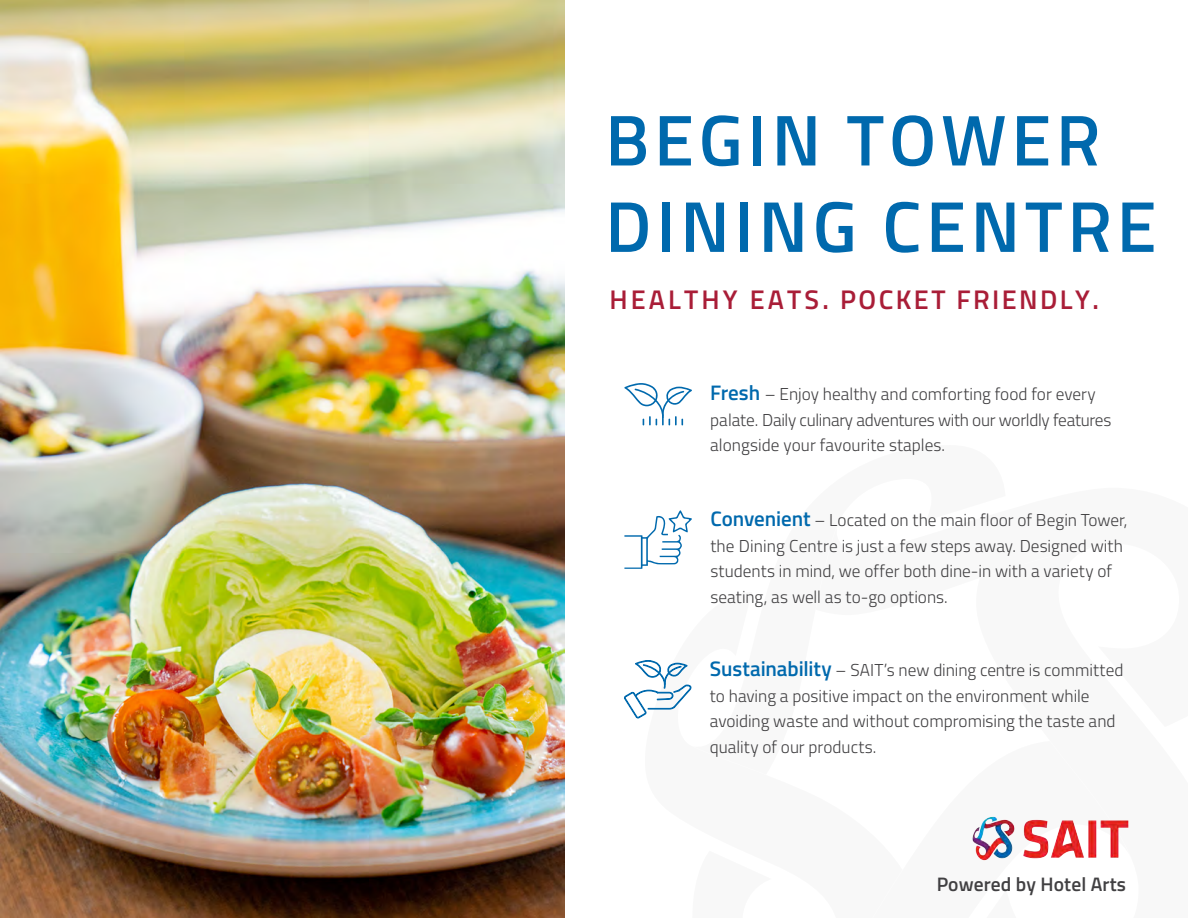
<style>
.page{position:relative;width:1188px;height:918px;background:#fff}
.page>*{position:absolute;margin:0;border:0;box-sizing:border-box;transform-origin:0 0}
.t1{font:600 72px/86.4px "Titillium Web";letter-spacing:.065em;color:#0069ad}
.t2{font:600 27px "Titillium Web";letter-spacing:.09em;color:#a91d37}
.t3{font:600 19.5px "Titillium Web";letter-spacing:.005em;color:#414042}
.t4{font:300 17.25px/25.5px "Titillium Web";color:#414042}
.s1{font-weight:600;font-size:21px;color:#0069ad}
</style>
<div class="page">
<svg style="left:624px;top:383px;width:68px;height:42px"></svg>
<svg style="left:624px;top:660px;width:68px;height:59px"></svg>
<svg style="left:624px;top:510px;width:68px;height:59px"></svg>
<img style="left:0;top:0;width:564px;height:918px">
<img style="left:972px;top:816px;width:157px;height:45px">
<h1 class="t1" style="left:605px;top:93px;width:553px">BEGIN TOWER<br>DINING CENTRE</h1>
<h2 class="t2" style="left:609px;top:279px;width:491px">HEALTHY EATS. POCKET FRIENDLY.</h2>
<p class="t4" style="left:710px;top:381px;width:403px"><span class="s1">Fresh</span> – Enjoy healthy and comforting food for every palate. Daily culinary adventures with our worldly features alongside your favourite staples.</p>
<p class="t4" style="left:710px;top:507px;width:419px"><span class="s1">Convenient</span> – Located on the main floor of Begin Tower, the Dining Centre is just a few steps away. Designed with students in mind, we offer both dine-in with a variety of seating, as well as to-go options.</p>
<p class="t4" style="left:710px;top:657px;width:415px"><span class="s1">Sustainability</span> – SAIT’s new dining centre is committed to having a positive impact on the environment while avoiding waste and without compromising the taste and quality of our products.</p>
<p class="t3" style="left:937px;top:870px;width:191px">Powered by Hotel Arts</p>
</div>
